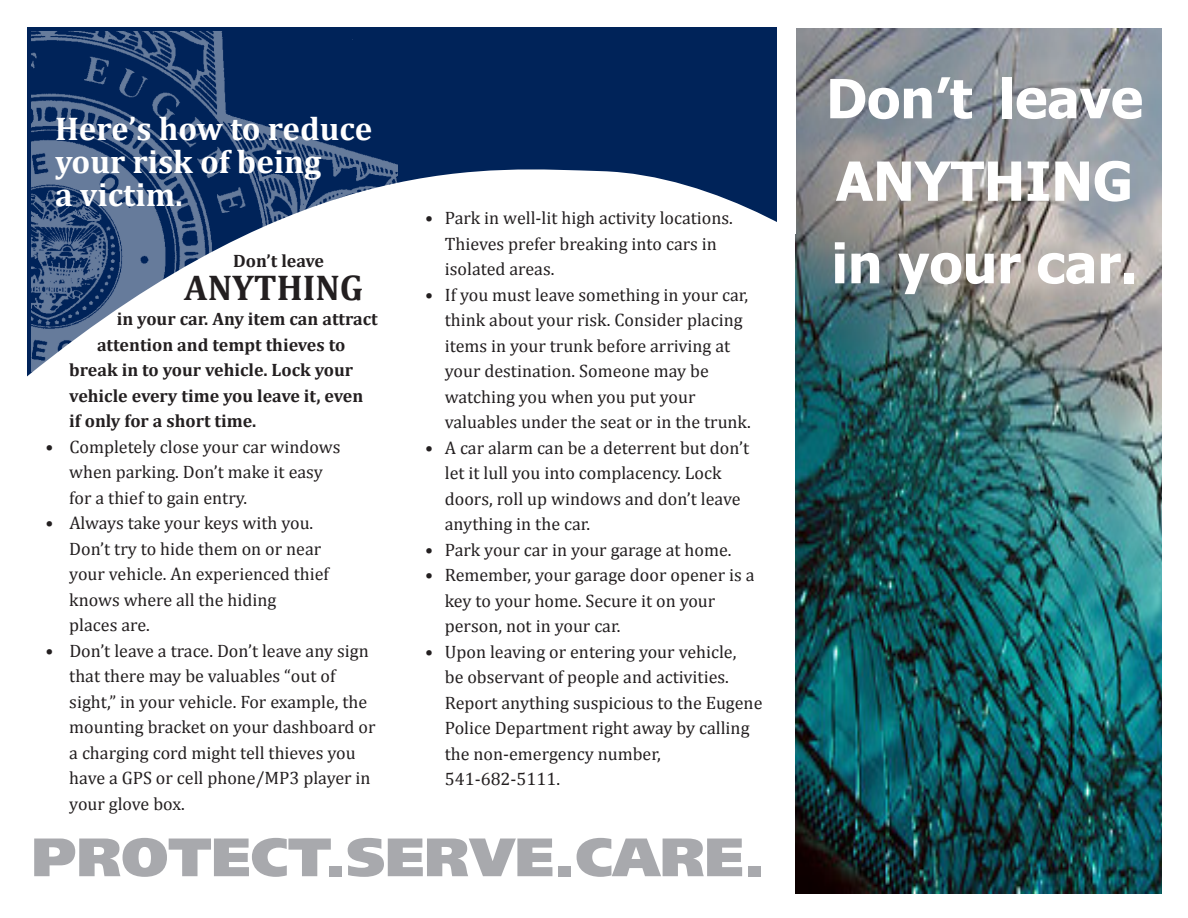
<style>
.page{position:relative;width:1188px;height:918px;background:#fff}
.page>*{position:absolute;margin:0;border:0;box-sizing:border-box;transform-origin:0 0}
.t1{font:700 54px/82.5px "Tahoma";color:#fff}
.t2{font:900 54px "Frutiger LT Std";color:#a8a9ad;scale:1.06 1}
.t3{font:700 36px "Cambria";color:#231f20}
.t4{font:700 33px/33px "Cambria";color:#fff}
.t5{font:18px "Cambria";color:#231f20}
.t6{font:700 18px "Cambria";color:#231f20}
</style>
<div class="page">
<svg style="left:27px;top:27px;width:769px;height:462px"></svg>
<img style="left:32px;top:31px;width:366px;height:458px">
<img style="left:796px;top:28px;width:365px;height:866px">
<div style="left:777px;top:25px;width:19px;height:209px;background:#fff"></div>
<p class="t4" style="left:55px;top:111px;width:319px">Here’s how to reduce your risk of being</p>
<p class="t4" style="left:55px;top:177px;width:129px">a victim.</p>
<p class="t6" style="left:233px;top:248px;width:92px">Don’t leave</p>
<p class="t3" style="left:184px;top:262px;width:180px">ANYTHING</p>
<p class="t6" style="left:117px;top:306px;width:263px">in your car. Any item can attract</p>
<p class="t6" style="left:97px;top:332px;width:250px">attention and tempt thieves to</p>
<p class="t6" style="left:69px;top:357px;width:285px">break in to your vehicle. Lock your</p>
<p class="t6" style="left:69px;top:383px;width:296px">vehicle every time you leave it, even</p>
<p class="t6" style="left:69px;top:408px;width:189px">if only for a short time.</p>
<p class="t5" style="left:46px;top:436px;width:297px">• Completely close your car windows</p>
<p class="t5" style="left:69px;top:462px;width:255px">when parking. Don’t make it easy</p>
<p class="t5" style="left:69px;top:487px;width:179px">for a thief to gain entry.</p>
<p class="t5" style="left:46px;top:513px;width:269px">• Always take your keys with you.</p>
<p class="t5" style="left:69px;top:538px;width:254px">Don’t try to hide them on or near</p>
<p class="t5" style="left:69px;top:564px;width:261px">your vehicle. An experienced thief</p>
<p class="t5" style="left:69px;top:589px;width:209px">knows where all the hiding</p>
<p class="t5" style="left:69px;top:615px;width:82px">places are.</p>
<p class="t5" style="left:46px;top:640px;width:325px">• Don’t leave a trace. Don’t leave any sign</p>
<p class="t5" style="left:69px;top:666px;width:268px">that there may be valuables “out of</p>
<p class="t5" style="left:69px;top:691px;width:299px">sight,” in your vehicle. For example, the</p>
<p class="t5" style="left:69px;top:717px;width:308px">mounting bracket on your dashboard or</p>
<p class="t5" style="left:69px;top:742px;width:288px">a charging cord might tell thieves you</p>
<p class="t5" style="left:69px;top:768px;width:303px">have a GPS or cell phone/MP3 player in</p>
<p class="t5" style="left:69px;top:793px;width:117px">your glove box.</p>
<p class="t5" style="left:425px;top:207px;width:309px">• Park in well-lit high activity locations.</p>
<p class="t5" style="left:445px;top:233px;width:274px">Thieves prefer breaking into cars in</p>
<p class="t5" style="left:445px;top:258px;width:111px">isolated areas.</p>
<p class="t5" style="left:425px;top:284px;width:325px">• If you must leave something in your car,</p>
<p class="t5" style="left:445px;top:309px;width:299px">think about your risk. Consider placing</p>
<p class="t5" style="left:445px;top:335px;width:287px">items in your trunk before arriving at</p>
<p class="t5" style="left:445px;top:360px;width:266px">your destination. Someone may be</p>
<p class="t5" style="left:445px;top:386px;width:252px">watching you when you put your</p>
<p class="t5" style="left:445px;top:411px;width:307px">valuables under the seat or in the trunk.</p>
<p class="t5" style="left:425px;top:437px;width:326px">• A car alarm can be a deterrent but don’t</p>
<p class="t5" style="left:445px;top:462px;width:278px">let it lull you into complacency. Lock</p>
<p class="t5" style="left:445px;top:488px;width:297px">doors, roll up windows and don’t leave</p>
<p class="t5" style="left:445px;top:513px;width:147px">anything in the car.</p>
<p class="t5" style="left:425px;top:539px;width:308px">• Park your car in your garage at home.</p>
<p class="t5" style="left:425px;top:564px;width:331px">• Remember, your garage door opener is a</p>
<p class="t5" style="left:445px;top:590px;width:272px">key to your home. Secure it on your</p>
<p class="t5" style="left:445px;top:615px;width:177px">person, not in your car.</p>
<p class="t5" style="left:425px;top:641px;width:313px">• Upon leaving or entering your vehicle,</p>
<p class="t5" style="left:445px;top:666px;width:286px">be observant of people and activities.</p>
<p class="t5" style="left:445px;top:692px;width:319px">Report anything suspicious to the Eugene</p>
<p class="t5" style="left:445px;top:717px;width:306px">Police Department right away by calling</p>
<p class="t5" style="left:445px;top:743px;width:217px">the non-emergency number,</p>
<p class="t5" style="left:445px;top:768px;width:117px">541-682-5111.</p>
<p class="t2" style="left:31px;top:824px;width:694px">PROTECT.SERVE.CARE.</p>
<p class="t1" style="left:826px;top:54px;width:318px">Don’t leave<br>ANYTHING</p>
<p class="t1" style="left:832px;top:219px;width:308px">in your car.</p>
</div>
